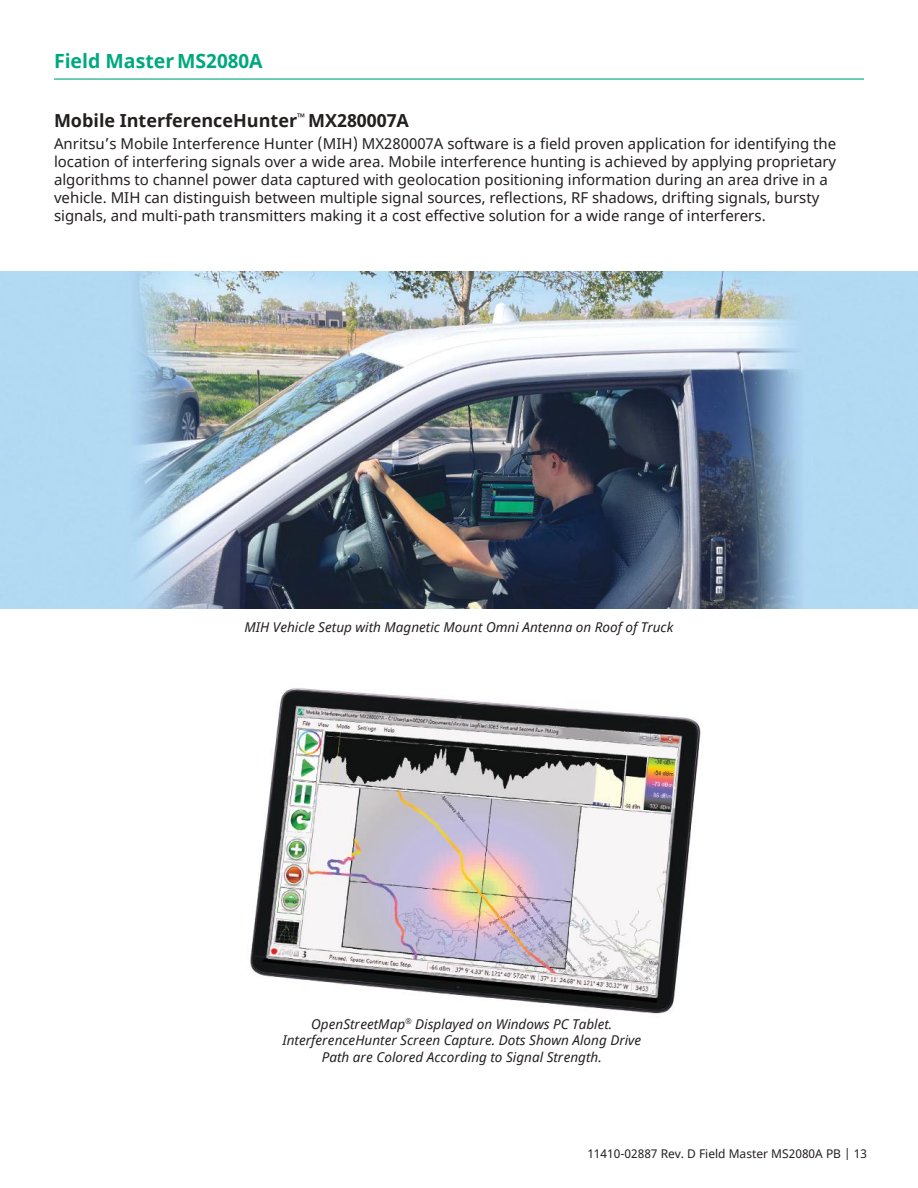
<style>
.page{position:relative;width:918px;height:1188px;background:#fff}
.page>*{position:absolute;margin:0;border:0;box-sizing:border-box;transform-origin:0 0}
.t1{font:700 19.5px "Noto Sans";color:#00a87f}
.t2{font:700 18px "Noto Sans";color:#241f1f}
.t3{font:15px/18px "Noto Sans";color:#241f1f}
.t4{font:italic 13.5px/16.5px "Noto Sans";color:#241f1f;text-align:center}
.t5{font:12px "Noto Sans";color:#241f1f}
</style>
<div class="page">
<img style="left:250px;top:688px;width:452px;height:326px">
<hr style="left:54px;top:78px;width:810px;height:2px;background:#00a87f">
<img style="left:0;top:271px;width:918px;height:338px">
<h1 class="t1" style="left:54px;top:47px;width:210px">Field MasterMS2080A</h1>
<p class="t2" style="left:54px;top:108px;width:357px">Mobile InterferenceHunter<sup>™</sup> MX280007A</p>
<p class="t3" style="left:54px;top:136px;width:784px">Anritsu’s Mobile Interference Hunter (MIH) MX280007A software is a field proven application for identifying the location of interfering signals over a wide area. Mobile interference hunting is achieved by applying proprietary algorithms to channel power data captured with geolocation positioning information during an area drive in a vehicle. MIH can distinguish between multiple signal sources, reflections, RF shadows, drifting signals, bursty signals, and multi-path transmitters making it a cost effective solution for a wide range of interferers.</p>
<p class="t4" style="left:245px;top:619px;width:430px">MIH Vehicle Setup with Magnetic Mount Omni Antenna on Roof of Truck</p>
<p class="t4" style="left:282px;top:1015px;width:360px">OpenStreetMap<sup>®</sup> Displayed on Windows PC Tablet.<br>InterferenceHunter Screen Capture. Dots Shown Along Drive<br>Path are Colored According to Signal Strength.</p>
<p class="t5" style="left:587px;top:1146px;width:281px">11410-02887 Rev. D Field Master MS2080A PB | 13</p>
</div>
